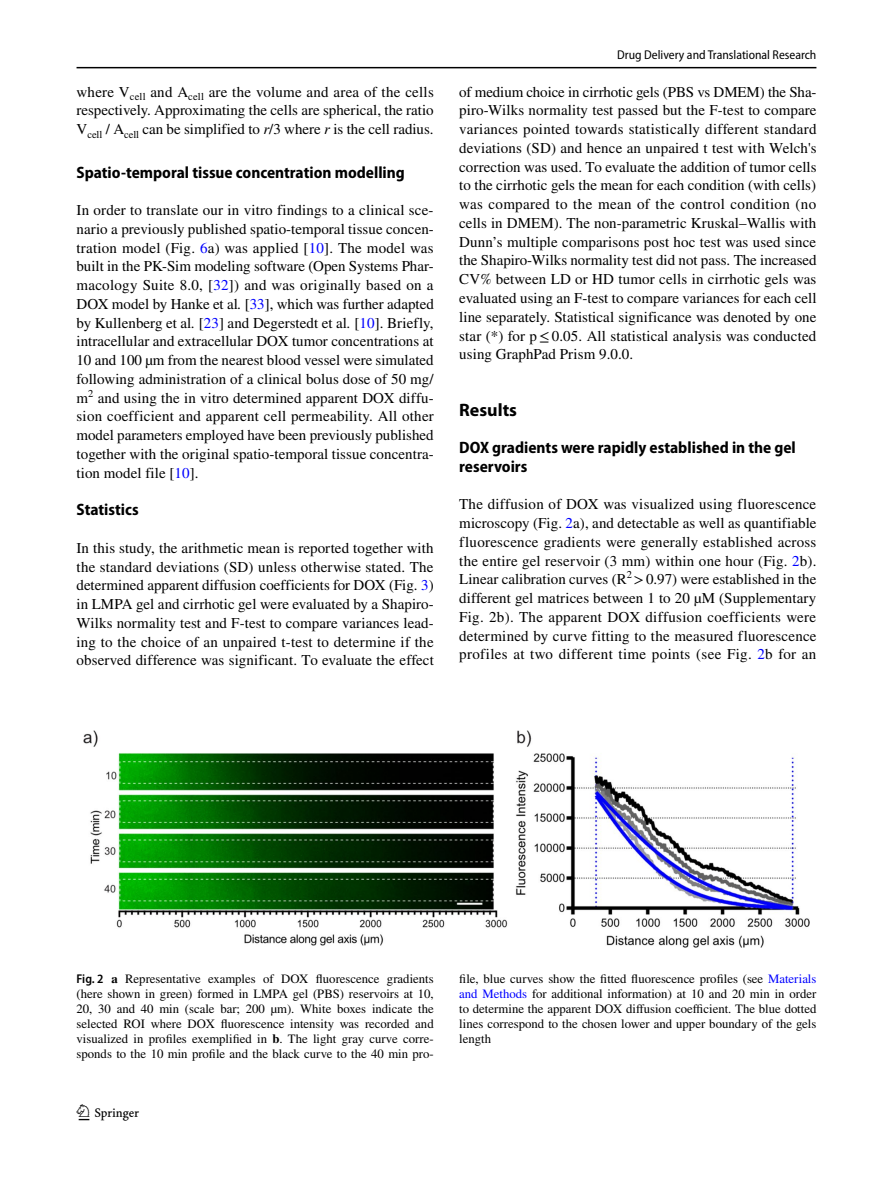
<style>
.page{position:relative;width:893px;height:1187px;background:#fff}
.page>*{position:absolute;margin:0;border:0;box-sizing:border-box;transform-origin:0 0}
.t1{font:22.5px "Springnew Regular 2";color:#000}
.t2{font:700 18px "Myriad Pro";color:#000}
.t3{font:700 semi-condensed 16.5px/18.8px "Myriad Pro";color:#000}
.t4{font:15px/18.8px "STIX";letter-spacing:.005em;color:#000;text-align:justify}
.t5{font:12.75px/15px "STIX";color:#000;text-align:justify}
.t6{font:semi-condensed 12.75px "Myriad Pro";color:#000}
.s1{font-style:italic}
.s2{color:#00f}
.s3{font-family:"Myriad Pro";font-weight:600;font-stretch:semi-condensed}
.s4{font-weight:700}
</style>
<div class="page">
<hr style="left:77px;top:67px;width:739px;height:1px;background:#000">
<img style="left:83px;top:730px;width:727px;height:217px">
<p class="t4" style="left:77px;top:83px;width:359px">where V<sub>cell</sub> and A<sub>cell</sub> are the volume and area of the cells respectively. Approximating the cells are spherical, the ratio V<sub>cell</sub> / A<sub>cell</sub> can be simplified to <span class="s1">r</span>/3 where <span class="s1">r</span> is the cell radius.</p>
<p class="t3" style="left:77px;top:163px;width:330px">Spatio‑temporal tissue concentration modelling</p>
<p class="t4" style="left:77px;top:202px;width:359px">In order to translate our in vitro findings to a clinical sce&shy;nario a previously published spatio-temporal tissue concen&shy;tration model (Fig. <span class="s2">6</span>a) was applied [<span class="s2">10</span>]. The model was built in the PK-Sim modeling software (Open Systems Phar&shy;macology Suite 8.0, [<span class="s2">32</span>]) and was originally based on a DOX model by Hanke et al<span class="s1">.</span> [<span class="s2">33</span>], which was further adapted by Kullenberg et al<span class="s1">.</span> [<span class="s2">23</span>] and Degerstedt et al<span class="s1">.</span> [<span class="s2">10</span>]. Briefly, intracellular and extracellular DOX tumor concentrations at 10 and 100 µm from the nearest blood vessel were simulated following administration of a clinical bolus dose of 50 mg/ m<sup>2</sup> and using the in vitro determined apparent DOX diffu&shy;sion coefficient and apparent cell permeability. All other model parameters employed have been previously published together with the original spatio-temporal tissue concentra&shy;tion model file [<span class="s2">10</span>].</p>
<p class="t3" style="left:77px;top:500px;width:64px">Statistics</p>
<p class="t4" style="left:77px;top:539px;width:359px">In this study, the arithmetic mean is reported together with the standard deviations (SD) unless otherwise stated. The determined apparent diffusion coefficients for DOX (Fig. <span class="s2">3</span>) in LMPA gel and cirrhotic gel were evaluated by a Shapiro-Wilks normality test and F-test to compare variances lead&shy;ing to the choice of an unpaired t-test to determine if the observed difference was significant. To evaluate the effect</p>
<p class="t6" style="left:617px;top:48px;width:201px">Drug Delivery and Translational Research</p>
<p class="t4" style="left:459px;top:83px;width:359px">of medium choice in cirrhotic gels (PBS vs DMEM) the Sha&shy;piro-Wilks normality test passed but the F-test to compare variances pointed towards statistically different standard deviations (SD) and hence an unpaired t test with Welch's correction was used. To evaluate the addition of tumor cells to the cirrhotic gels the mean for each condition (with cells) was compared to the mean of the control condition (no cells in DMEM). The non-parametric Kruskal–Wallis with Dunn’s multiple comparisons post hoc test was used since the Shapiro-Wilks normality test did not pass. The increased CV% between LD or HD tumor cells in cirrhotic gels was evaluated using an F-test to compare variances for each cell line separately. Statistical significance was denoted by one star (*) for p≤0.05. All statistical analysis was conducted using GraphPad Prism 9.0.0.</p>
<p class="t2" style="left:459px;top:398px;width:59px">Results</p>
<p class="t3" style="left:459px;top:438px;width:338px">DOX gradients were rapidly established in the gel reservoirs</p>
<p class="t4" style="left:459px;top:496px;width:359px">The diffusion of DOX was visualized using fluorescence microscopy (Fig. <span class="s2">2</span>a), and detectable as well as quantifiable fluorescence gradients were generally established across the entire gel reservoir (3 mm) within one hour (Fig. <span class="s2">2</span>b).<br>Linear calibration curves (R<sup>2</sup> &gt;0.97) were established in the different gel matrices between 1 to 20 µM (Supplementary Fig. 2b). The apparent DOX diffusion coefficients were determined by curve fitting to the measured fluorescence profiles at two different time points (see Fig. <span class="s2">2</span>b for an</p>
<p class="t5" style="left:77px;top:972px;width:359px"><span class="s3">Fig. 2</span> <span class="s4">a</span> Representative examples of DOX fluorescence gradients (here shown in green) formed in LMPA gel (PBS) reservoirs at 10, 20, 30 and 40 min (scale bar; 200 µm). White boxes indicate the selected ROI where DOX fluorescence intensity was recorded and visualized in profiles exemplified in <span class="s4">b</span>. The light gray curve corre&shy;sponds to the 10 min profile and the black curve to the 40 min pro-</p>
<p class="t5" style="left:459px;top:971px;width:359px">file, blue curves show the fitted fluorescence profiles (see <span class="s2">Materials and Methods</span> for additional information) at 10 and 20 min in order to determine the apparent DOX diffusion coefficient. The blue dotted lines correspond to the chosen lower and upper boundary of the gels length</p>
<h1 class="t1" style="left:79px;top:1104px;width:62px">1 3</h1>
</div>
